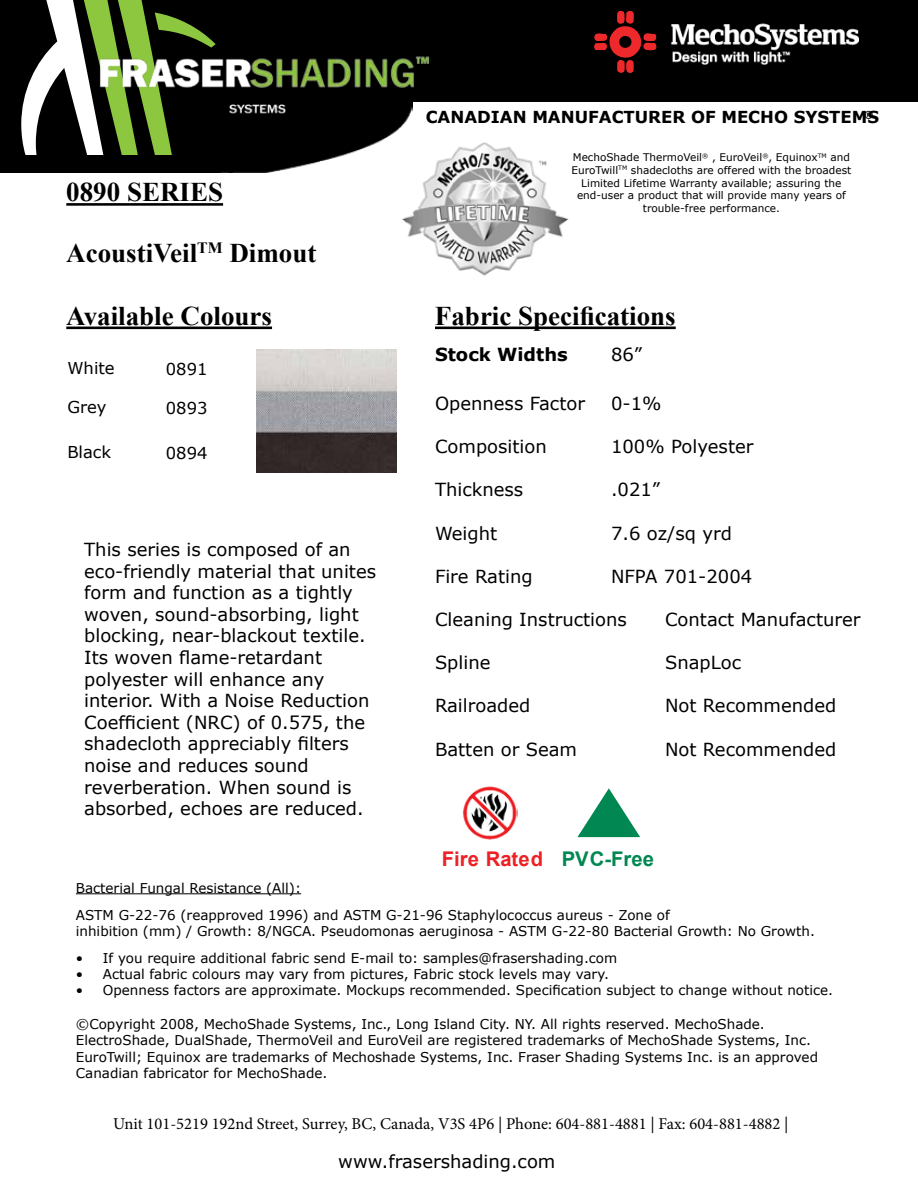
<style>
.page{position:relative;width:918px;height:1188px;background:#fff}
.page>*{position:absolute;margin:0;border:0;box-sizing:border-box;transform-origin:0 0}
.t1{font:700 27px "Times New Roman";color:#000}
.t2{font:700 20.25px "Arial";color:#ed2025}
.t3{font:18px/21.6px "Verdana";color:#000}
.t4{font:700 18px "Verdana";color:#000}
.t5{font:16.5px "Minion Pro";color:#000}
.t6{font:700 16.5px "Verdana";color:#000}
.t7{font:16.35px "Verdana";color:#000}
.t8{font:13.5px/16.2px "Verdana";color:#000}
.t9{font:10.5px/12.6px "Verdana";color:#000;text-align:center}
.s1{color:#008752}
</style>
<div class="page">
<hr style="left:66px;top:327px;width:206px;height:2px;background:#000">
<hr style="left:435px;top:327px;width:241px;height:2px;background:#000">
<hr style="left:66px;top:203px;width:157px;height:3px;background:#000">
<hr style="left:76px;top:893px;width:225px;height:1px;background:#000">
<img style="left:402px;top:142px;width:167px;height:134px">
<svg style="left:577px;top:788px;width:63px;height:49px"></svg>
<img style="left:463px;top:786px;width:54px;height:54px">
<img style="left:257px;top:350px;width:139px;height:123px">
<img style="left:0;top:102px;width:412px;height:71px">
<div style="left:0;top:0;width:918px;height:102px;background:#000"></div>
<svg style="left:21px;top:0;width:195px;height:155px"></svg>
<img style="left:667px;top:14px;width:191px;height:51px">
<svg style="left:594px;top:11px;width:63px;height:62px;background:#510e0e"></svg>
<img style="left:431px;top:52px;width:11px;height:50px">
<img style="left:87px;top:52px;width:344px;height:66px">
<h1 class="t1" style="left:66px;top:174px;width:158px">0890 SerieS</h1>
<h1 class="t1" style="left:66px;top:235px;width:252px">AcoustiVeil<sup>TM</sup> Dimout</h1>
<p class="t6" style="left:426px;top:105px;width:455px">CANADIAN MANUFACTURER OF MECHO SYSTEMS<sup>®</sup></p>
<p class="t9" style="left:571px;top:151px;width:281px">MechoShade ThermoVeil<sup>®</sup> , EuroVeil<sup>®</sup>, Equinox<sup>TM</sup> and EuroTwill<sup>TM</sup> shadecloths are offered with the broadest Limited Lifetime Warranty available; assuring the end-user a product that will provide many years of trouble-free performance.</p>
<h1 class="t1" style="left:66px;top:297px;width:207px">Available Colours</h1>
<h1 class="t1" style="left:435px;top:297px;width:242px">Fabric Specifications</h1>
<p class="t7" style="left:67px;top:357px;width:49px">White</p>
<p class="t7" style="left:67px;top:396px;width:41px">Grey</p>
<p class="t7" style="left:67px;top:441px;width:45px">Black</p>
<p class="t7" style="left:166px;top:357px;width:43px">0891</p>
<p class="t7" style="left:166px;top:397px;width:43px">0893</p>
<p class="t7" style="left:166px;top:441px;width:43px">0894</p>
<p class="t3" style="left:84px;top:538px;width:293px">This series is composed of an eco-friendly material that unites form and function as a tightly woven, sound-absorbing, light blocking, near-blackout textile.<br>Its woven flame-retardant polyester will enhance any interior. With a Noise Reduction<br>Coefficient (NRC) of 0.575, the shadecloth appreciably filters noise and reduces sound reverberation. When sound is absorbed, echoes are reduced.</p>
<h3 class="t4" style="left:435px;top:342px;width:134px">Stock Widths</h3>
<h3 class="t3" style="left:435px;top:392px;width:152px">Openness Factor</h3>
<h3 class="t3" style="left:435px;top:436px;width:113px">Composition</h3>
<h3 class="t3" style="left:435px;top:479px;width:90px">Thickness</h3>
<h3 class="t3" style="left:435px;top:522px;width:64px">Weight</h3>
<h3 class="t3" style="left:435px;top:565px;width:99px">Fire Rating</h3>
<h3 class="t3" style="left:435px;top:608px;width:193px">Cleaning Instructions</h3>
<h3 class="t3" style="left:435px;top:652px;width:57px">Spline</h3>
<h3 class="t3" style="left:435px;top:695px;width:97px">Railroaded</h3>
<h3 class="t3" style="left:435px;top:738px;width:144px">Batten or Seam</h3>
<h3 class="t3" style="left:611px;top:344px;width:33px">86”</h3>
<h3 class="t3" style="left:611px;top:392px;width:52px">0-1%</h3>
<h3 class="t3" style="left:611px;top:436px;width:144px">100% Polyester</h3>
<h3 class="t3" style="left:611px;top:479px;width:51px">.021”</h3>
<h3 class="t3" style="left:611px;top:522px;width:122px">7.6 oz/sq yrd</h3>
<h3 class="t3" style="left:611px;top:565px;width:143px">NFPA 701-2004</h3>
<h3 class="t3" style="left:665px;top:608px;width:197px">Contact Manufacturer</h3>
<h3 class="t3" style="left:665px;top:652px;width:78px">SnapLoc</h3>
<h3 class="t3" style="left:665px;top:695px;width:173px">Not Recommended</h3>
<h3 class="t3" style="left:665px;top:738px;width:173px">Not Recommended</h3>
<h2 class="t2" style="left:442px;top:846px;width:214px">Fire Rated <span class="s1">PVC-Free</span></h2>
<p class="t8" style="left:76px;top:874px;width:596px;line-height:27px">Bacterial Fungal Resistance (All):<br>ASTM G-22-76 (reapproved 1996) and ASTM G-21-96 Staphylococcus aureus - Zone of</p>
<p class="t8" style="left:76px;top:923px;width:741px">inhibition (mm) / Growth: 8/NGCA. Pseudomonas aeruginosa - ASTM G-22-80 Bacterial Growth: No Growth.</p>
<p class="t8" style="left:76px;top:950px;width:543px">• If you require additional fabric send E-mail to: samples@frasershading.com</p>
<p class="t8" style="left:76px;top:966px;width:535px">• Actual fabric colours may vary from pictures, Fabric stock levels may vary.</p>
<p class="t8" style="left:76px;top:982px;width:759px">• Openness factors are approximate. Mockups recommended. Specification subject to change without notice.</p>
<p class="t8" style="left:76px;top:1016px;width:744px">©Copyright 2008, MechoShade Systems, Inc., Long Island City. NY. All rights reserved. MechoShade.<br>ElectroShade, DualShade, ThermoVeil and EuroVeil are registered trademarks of MechoShade Systems, Inc.<br>EuroTwill; Equinox are trademarks of Mechoshade Systems, Inc. Fraser Shading Systems Inc. is an approved Canadian fabricator for MechoShade.</p>
<p class="t5" style="left:113px;top:1112px;width:677px">Unit 101-5219 192nd Street, Surrey, BC, Canada, V3S 4P6 | Phone: 604-881-4881 | Fax: 604-881-4882 |</p>
<h3 class="t3" style="left:338px;top:1151px;width:219px">www.frasershading.com</h3>
</div>
